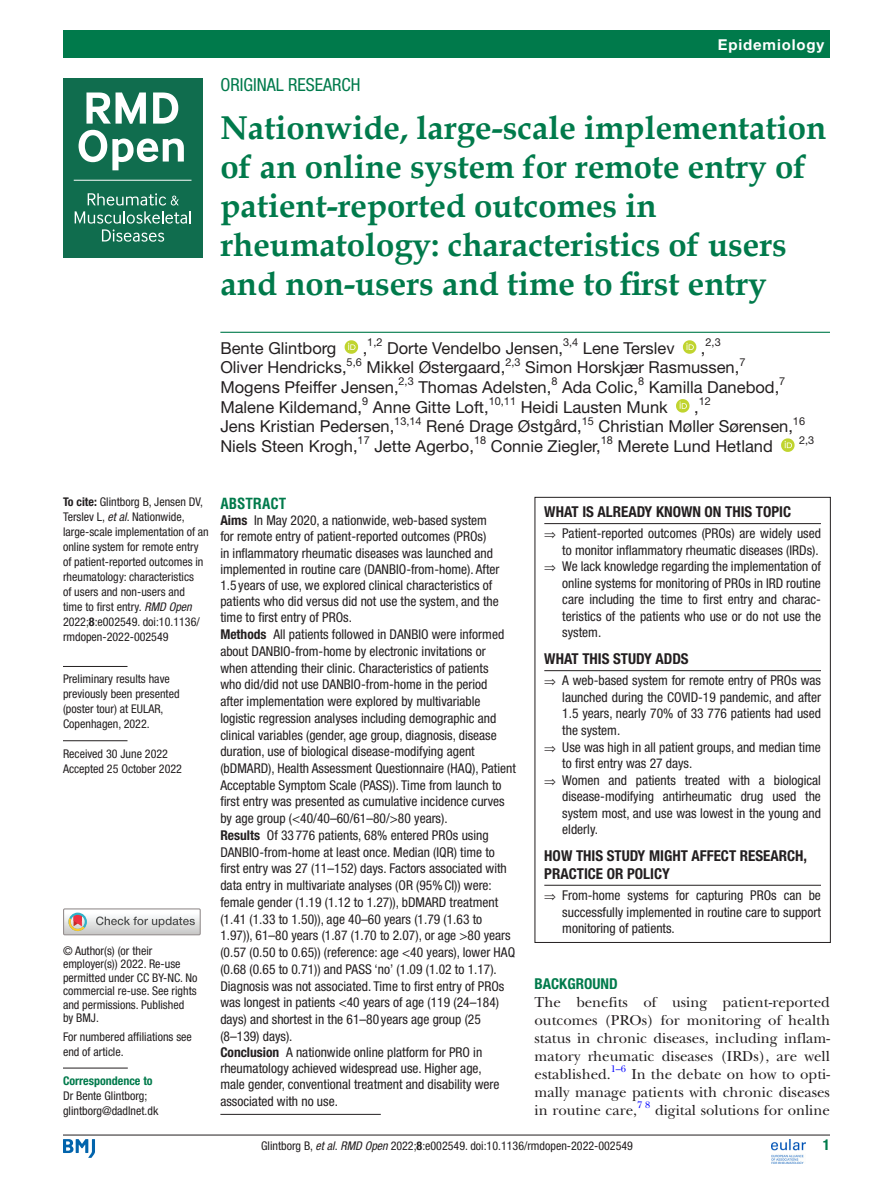
<style>
.page{position:relative;width:893px;height:1191px;background:#fff}
.page>*{position:absolute;margin:0;border:0;box-sizing:border-box;transform-origin:0 0}
.t1{font:700 33px/39px "Book Antiqua";color:#007a4b}
.t2{font:condensed 18px "Helvetica Neue LT Std";color:#007a4b}
.t3{font:16.5px/19.6px "Helvetica Neue LT Std";color:#231f20}
.t4{font:15px/18px "New Baskerville";color:#231f20;text-align:justify}
.t5{font:700 condensed 15px/18px "Helvetica Neue LT Std";color:#231f20}
.t6{font:700 15px "Helvetica Neue LT Std";letter-spacing:.055em;color:#fff}
.t7{font:700 condensed 15px "Helvetica Neue LT Std";color:#007a4b}
.t8{font:700 condensed 15px "Helvetica";color:#007a4b}
.t9{font:condensed 13.5px/16.6px "Helvetica Neue LT Std";color:#231f20}
.t10{font:condensed 12px/15px "Helvetica Neue LT Std";color:#231f20}
.t11{font:700 condensed 12px "Helvetica Neue LT Std";color:#007a4b}
.t12{font:10.95px "Helvetica Neue LT Std";color:#231f20}
.t13{font:9.9px "New Baskerville";color:#00f}
.s1{font-size:16.5px}
.s2{font-weight:700}
.s3{font-style:italic}
</style>
<div class="page">
<hr style="left:63px;top:1134px;width:767px;height:1px;background:#231f20">
<img style="left:771px;top:1139px;width:35px;height:24px">
<svg style="left:63px;top:1139px;width:32px;height:18px"></svg>
<hr style="left:220px;top:332px;width:610px;height:1px;background:#007a4b">
<svg style="left:345px;top:340px;width:13px;height:14px"></svg>
<svg style="left:683px;top:340px;width:13px;height:14px"></svg>
<svg style="left:676px;top:399px;width:13px;height:13px"></svg>
<svg style="left:781px;top:438px;width:14px;height:14px"></svg>
<hr style="left:63px;top:666px;width:65px;height:1px;background:#231f20">
<hr style="left:63px;top:740px;width:65px;height:1px;background:#231f20">
<hr style="left:63px;top:1067px;width:65px;height:1px;background:#231f20">
<div style="left:63px;top:908px;width:138px;height:27px;border:1px solid #969090"></div>
<svg style="left:64px;top:909px;width:136px;height:25px"></svg>
<div style="left:63px;top:78px;width:139px;height:179px;background:#106d4e"></div>
<svg style="left:86px;top:92px;width:60px;height:32px"></svg>
<svg style="left:153px;top:92px;width:25px;height:32px"></svg>
<svg style="left:79px;top:130px;width:105px;height:40px"></svg>
<hr style="left:74px;top:180px;width:117px;height:1px;background:#fff">
<svg style="left:88px;top:193px;width:91px;height:12px"></svg>
<svg style="left:75px;top:211px;width:116px;height:31px"></svg>
<div style="left:63px;top:31px;width:767px;height:27px;background:#007a4b"></div>
<hr style="left:220px;top:1114px;width:161px;height:1px;background:#231f20">
<hr style="left:544px;top:523px;width:277px;height:1px;background:#231f20">
<hr style="left:544px;top:670px;width:277px;height:1px;background:#231f20">
<hr style="left:544px;top:885px;width:277px;height:1px;background:#231f20">
<div style="left:535px;top:497px;width:296px;height:445px;border:1px solid #231f20"></div>
<p class="t6" style="left:718px;top:35px;width:108px">Epidemiology</p>
<h2 class="t2" style="left:220px;top:74px;width:142px">ORIGINAL RESEARCH</h2>
<h1 class="t1" style="left:220px;top:108px;width:607px">Nationwide, large-scale implementation of an online system for remote entry of patient-reported outcomes in rheumatology: characteristics of users and non-users and time to first entry</h1>
<p class="t3" style="left:220px;top:338px;width:117px">Bente Glintborg</p>
<p class="t3" style="left:363px;top:338px;width:313px">,<sup>1,2</sup> Dorte Vendelbo Jensen,<sup>3,4</sup> Lene Terslev</p>
<p class="t12" style="left:701px;top:336px;width:21px"><span class="s1">,</span>2,3</p>
<p class="t3" style="left:220px;top:357px;width:566px">Oliver Hendricks,<sup>5,6</sup> Mikkel Østergaard,<sup>2,3</sup> Simon Horskjær Rasmussen,<sup>7<br></sup>Mogens Pfeiffer Jensen,<sup>2,3</sup> Thomas Adelsten,<sup>8</sup> Ada Colic,<sup>8</sup> Kamilla Danebod,<sup>7<br></sup>Malene Kildemand,</p>
<p class="t12" style="left:362px;top:395px;width:8px">9</p>
<p class="t3" style="left:373px;top:397px;width:117px">Anne Gitte Loft,</p>
<p class="t12" style="left:489px;top:395px;width:29px">10,11</p>
<p class="t3" style="left:521px;top:397px;width:149px">Heidi Lausten Munk</p>
<p class="t12" style="left:699px;top:395px;width:14px">12</p>
<p class="t3" style="left:694px;top:397px;width:6px">,</p>
<p class="t3" style="left:220px;top:416px;width:175px">Jens Kristian Pedersen,</p>
<p class="t12" style="left:394px;top:414px;width:29px">13,14</p>
<p class="t3" style="left:426px;top:416px;width:157px">René Drage Østgård,</p>
<p class="t12" style="left:582px;top:414px;width:14px">15</p>
<p class="t3" style="left:599px;top:416px;width:196px">Christian Møller Sørensen,</p>
<p class="t12" style="left:793px;top:414px;width:14px">16</p>
<p class="t3" style="left:220px;top:436px;width:139px">Niels Steen Krogh,</p>
<p class="t12" style="left:358px;top:434px;width:14px">17</p>
<p class="t3" style="left:374px;top:436px;width:101px">Jette Agerbo,</p>
<p class="t12" style="left:474px;top:434px;width:14px">18</p>
<p class="t3" style="left:491px;top:436px;width:112px">Connie Ziegler,</p>
<p class="t12" style="left:601px;top:434px;width:14px">18</p>
<p class="t3" style="left:617px;top:436px;width:157px">Merete Lund Hetland</p>
<p class="t12" style="left:799px;top:434px;width:17px">2,3</p>
<p class="t10" style="left:63px;top:494px;width:147px"><span class="s2">To cite:</span> Glintborg B, Jensen DV,<br>Terslev L, <span class="s3">et al</span>. Nationwide, large-scale implementation of an online system for remote entry of patient-reported outcomes in rheumatology: characteristics<br>of users and non-users and<br>time to first entry. <span class="s3">RMD Open<br></span>2022;<span class="s2">8</span>:e002549. doi:10.1136/ rmdopen-2022-002549</p>
<p class="t10" style="left:63px;top:671px;width:118px">Preliminary results have previously been presented (poster tour) at EULAR,<br>Copenhagen, 2022.</p>
<p class="t10" style="left:63px;top:746px;width:120px">Received 30 June 2022<br>Accepted 25 October 2022</p>
<p class="t10" style="left:63px;top:943px;width:136px;line-height:13.5px">© Author(s) (or their employer(s)) 2022. Re-use permitted under CC BY-NC. No commercial re-use. See rights and permissions. Published by BMJ.</p>
<p class="t10" style="left:63px;top:1029px;width:130px">For numbered affiliations see end of article.</p>
<p class="t11" style="left:63px;top:1073px;width:91px">Correspondence to</p>
<p class="t10" style="left:63px;top:1088px;width:97px">Dr Bente Glintborg; glintborg@dadlnet.dk</p>
<p class="t8" style="left:220px;top:494px;width:67px">ABSTRACT</p>
<p class="t9" style="left:220px;top:512px;width:297px"><span class="s2">Aims</span> In May 2020, a nationwide, web-based system<br>for remote entry of patient-reported outcomes (PROs)<br>in inflammatory rheumatic diseases was launched and implemented in routine care (DANBIO-from-home). After 1.5 years of use, we explored clinical characteristics of patients who did versus did not use the system, and the time to first entry of PROs.<br><span class="s2">Methods</span> All patients followed in DANBIO were informed about DANBIO-from-home by electronic invitations or when attending their clinic. Characteristics of patients<br>who did/did not use DANBIO-from-home in the period<br>after implementation were explored by multivariable logistic regression analyses including demographic and clinical variables (gender, age group, diagnosis, disease duration, use of biological disease-modifying agent (bDMARD), Health Assessment Questionnaire (HAQ), Patient Acceptable Symptom Scale (PASS)). Time from launch to first entry was presented as cumulative incidence curves by age group (&lt;40/40–60/61–80/&gt;80 years).<br><span class="s2">Results</span> Of 33 776 patients, 68% entered PROs using DANBIO-from-home at least once. Median (IQR) time to first entry was 27 (11–152) days. Factors associated with data entry in multivariate analyses (OR (95%CI)) were: female gender (1.19 (1.12 to 1.27)), bDMARD treatment (1.41 (1.33 to 1.50)), age 40–60 years (1.79 (1.63 to 1.97)), 61–80 years (1.87 (1.70 to 2.07), or age &gt;80 years (0.57 (0.50 to 0.65)) (reference: age &lt;40 years), lower HAQ (0.68 (0.65 to 0.71)) and PASS ‘no’ (1.09 (1.02 to 1.17).<br>Diagnosis was not associated. Time to first entry of PROs was longest in patients &lt;40 years of age (119 (24–184) days) and shortest in the 61–80 years age group (25 (8–139) days).<br><span class="s2">Conclusion</span> A nationwide online platform for PRO in rheumatology achieved widespread use. Higher age,<br>male gender, conventional treatment and disability were associated with no use.</p>
<p class="t5" style="left:544px;top:503px;width:248px">WHAT IS ALREADY KNOWN ON THIS TOPIC</p>
<p class="t9" style="left:544px;top:525px;width:278px">⇒ Patient-reported outcomes (PROs) are widely used</p>
<p class="t9" style="left:562px;top:542px;width:258px">to monitor inflammatory rheumatic diseases (IRDs).</p>
<p class="t9" style="left:544px;top:558px;width:278px">⇒ We lack knowledge regarding the implementation of</p>
<p class="t9" style="left:562px;top:575px;width:260px">online systems for monitoring of PROs in IRD routine</p>
<p class="t9" style="left:562px;top:591px;width:260px">care including the time to first entry and charac-</p>
<p class="t9" style="left:562px;top:608px;width:260px">teristics of the patients who use or do not use the</p>
<p class="t9" style="left:562px;top:624px;width:40px">system.</p>
<p class="t5" style="left:544px;top:650px;width:146px">WHAT THIS STUDY ADDS</p>
<p class="t9" style="left:544px;top:672px;width:278px">⇒ A web-based system for remote entry of PROs was</p>
<p class="t9" style="left:562px;top:689px;width:260px">launched during the COVID-19 pandemic, and after</p>
<p class="t9" style="left:562px;top:705px;width:260px">1.5 years, nearly 70% of 33 776 patients had used</p>
<p class="t9" style="left:562px;top:722px;width:59px">the system.</p>
<p class="t9" style="left:544px;top:738px;width:278px">⇒ Use was high in all patient groups, and median time</p>
<p class="t9" style="left:562px;top:755px;width:132px">to first entry was 27 days.</p>
<p class="t9" style="left:544px;top:771px;width:278px">⇒ Women and patients treated with a biological</p>
<p class="t9" style="left:562px;top:788px;width:260px">disease-modifying antirheumatic drug used the</p>
<p class="t9" style="left:562px;top:804px;width:260px">system most, and use was lowest in the young and</p>
<p class="t9" style="left:562px;top:821px;width:37px">elderly.</p>
<p class="t5" style="left:544px;top:846px;width:264px">HOW THIS STUDY MIGHT AFFECT RESEARCH,<br>PRACTICE OR POLICY</p>
<p class="t9" style="left:562px;top:887px;width:260px;text-align:justify;text-indent:-18px">⇒ From-home systems for capturing PROs can be successfully implemented in routine care to support monitoring of patients.</p>
<p class="t7" style="left:535px;top:974px;width:85px">BACKGROUND</p>
<p class="t4" style="left:535px;top:993px;width:297px">The benefits of using patient-reported outcomes (PROs) for monitoring of health status in chronic diseases, including inflam&shy;matory rheumatic diseases (IRDs), are well established.</p>
<p class="t13" style="left:611px;top:1063px;width:17px">1–6</p>
<p class="t4" style="left:535px;top:1065px;width:297px;text-indent:97px">In the debate on how to opti&shy;mally manage patients with chronic diseases in routine care,</p>
<p class="t13" style="left:637px;top:1099px;width:15px">7 8</p>
<p class="t4" style="left:655px;top:1101px;width:176px">digital solutions for online</p>
<p class="t10" style="left:261px;top:1138px;width:373px">Glintborg B, <span class="s3">et al</span>. <span class="s3">RMD Open</span> 2022;<span class="s2">8</span>:e002549. doi:10.1136/rmdopen-2022-002549</p>
<p class="t7" style="left:823px;top:1135px;width:9px">1</p>
</div>
